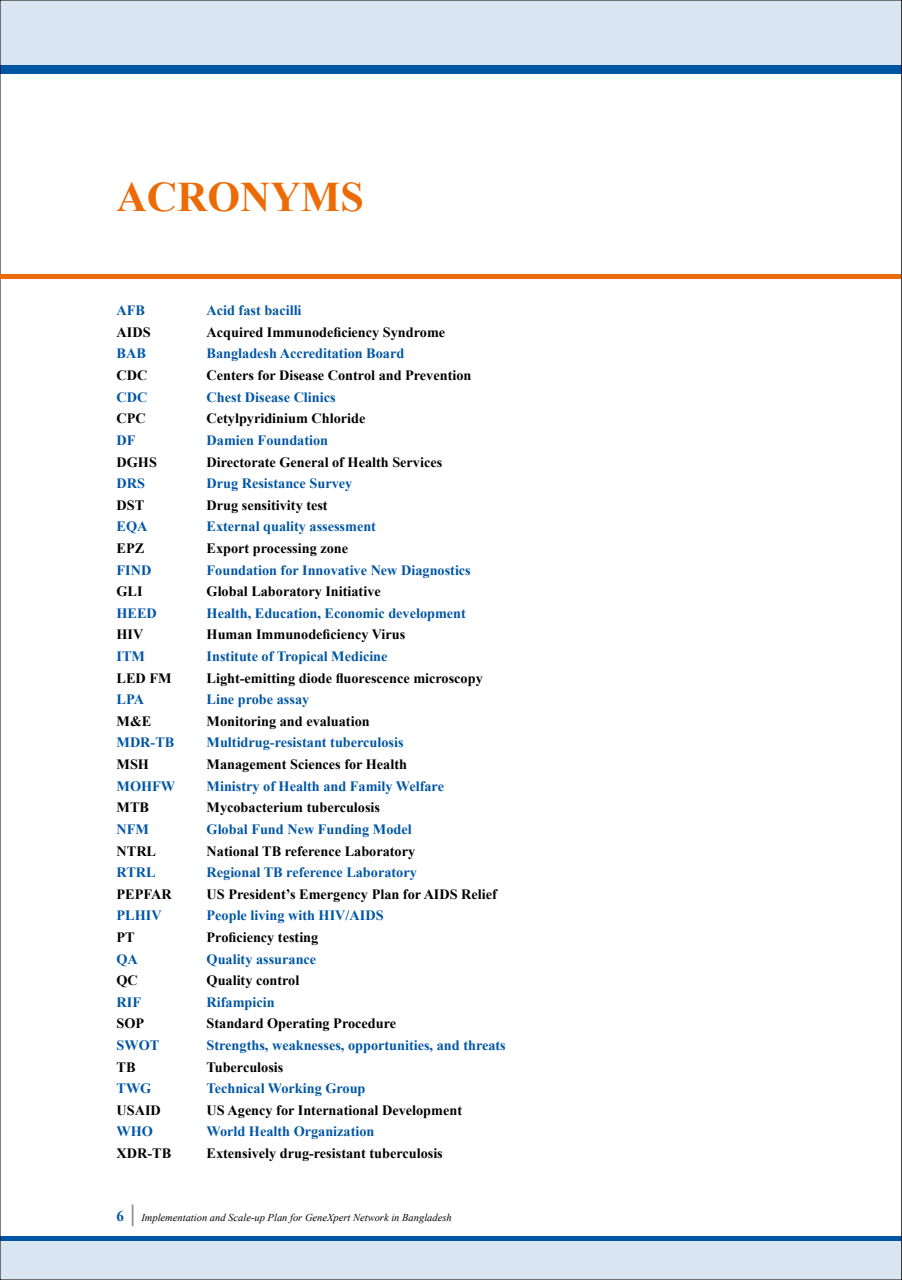
<style>
.page{position:relative;width:902px;height:1280px;background:#fff}
.page>*{position:absolute;margin:0;border:0;box-sizing:border-box;transform-origin:0 0}
.t1{font:700 42px "Times New Roman";color:#ed6b06}
.t2{font:700 15px "Times New Roman";color:#0056a4}
.t3{font:700 14.25px "Times New Roman";color:#000}
.t4{font:700 14.25px "Times New Roman";color:#0056a4}
.t5{font:italic 10.5px "Times New Roman";color:#000}
.s1{font-size:24px;color:#878787}
</style>
<div class="page">
<div style="left:0;top:1241px;width:902px;height:39px;background:#d9e6f1"></div>
<div style="left:0;top:0;width:902px;height:65px;background:#d9e6f1"></div>
<div style="left:0;top:65px;width:902px;height:8px;background:#0056a4"></div>
<div style="left:0;top:1236px;width:902px;height:5px;background:#0056a4"></div>
<svg style="left:901px;top:0;width:1px;height:1280px"></svg>
<hr style="left:0;top:274px;width:900px;height:4px;background:#ed6b06">
<h1 class="t1" style="left:117px;top:167px;width:249px">ACRONYMS</h1>
<p class="t4" style="left:117px;top:300px;width:30px">AFB</p>
<p class="t4" style="left:207px;top:300px;width:97px">Acid fast bacilli</p>
<p class="t3" style="left:117px;top:322px;width:36px">AIDS</p>
<p class="t3" style="left:207px;top:322px;width:240px">Acquired Immunodeficiency Syndrome</p>
<p class="t4" style="left:117px;top:343px;width:31px">BAB</p>
<p class="t4" style="left:207px;top:343px;width:199px">Bangladesh Accreditation Board</p>
<p class="t3" style="left:117px;top:365px;width:32px">CDC</p>
<p class="t3" style="left:207px;top:365px;width:266px">Centers for Disease Control and Prevention</p>
<p class="t4" style="left:117px;top:387px;width:32px">CDC</p>
<p class="t4" style="left:207px;top:387px;width:131px">Chest Disease Clinics</p>
<p class="t3" style="left:117px;top:408px;width:31px">CPC</p>
<p class="t3" style="left:207px;top:408px;width:160px">Cetylpyridinium Chloride</p>
<p class="t4" style="left:117px;top:430px;width:20px">DF</p>
<p class="t4" style="left:207px;top:430px;width:123px">Damien Foundation</p>
<p class="t3" style="left:117px;top:451px;width:42px">DGHS</p>
<p class="t3" style="left:207px;top:451px;width:237px">Directorate General of Health Services</p>
<p class="t4" style="left:117px;top:473px;width:30px">DRS</p>
<p class="t4" style="left:207px;top:473px;width:147px">Drug Resistance Survey</p>
<p class="t3" style="left:117px;top:495px;width:29px">DST</p>
<p class="t3" style="left:207px;top:495px;width:123px">Drug sensitivity test</p>
<p class="t4" style="left:117px;top:516px;width:32px">EQA</p>
<p class="t4" style="left:207px;top:516px;width:171px">External quality assessment</p>
<p class="t3" style="left:117px;top:538px;width:29px">EPZ</p>
<p class="t3" style="left:207px;top:538px;width:143px">Export processing zone</p>
<p class="t4" style="left:117px;top:559px;width:36px">FIND</p>
<p class="t4" style="left:207px;top:559px;width:266px">Foundation for Innovative New Diagnostics</p>
<p class="t3" style="left:117px;top:581px;width:28px">GLI</p>
<p class="t3" style="left:207px;top:581px;width:176px">Global Laboratory Initiative</p>
<p class="t4" style="left:117px;top:603px;width:42px">HEED</p>
<p class="t4" style="left:207px;top:603px;width:261px">Health, Education, Economic development</p>
<p class="t3" style="left:117px;top:624px;width:28px">HIV</p>
<p class="t3" style="left:207px;top:624px;width:200px">Human Immunodeficiency Virus</p>
<p class="t4" style="left:117px;top:646px;width:30px">ITM</p>
<p class="t4" style="left:207px;top:646px;width:182px">Institute of Tropical Medicine</p>
<p class="t3" style="left:117px;top:667px;width:57px">LED FM</p>
<p class="t3" style="left:207px;top:667px;width:278px">Light-emitting diode fluorescence microscopy</p>
<p class="t4" style="left:117px;top:689px;width:29px">LPA</p>
<p class="t4" style="left:207px;top:689px;width:104px">Line probe assay</p>
<p class="t3" style="left:117px;top:711px;width:36px">M&amp;E</p>
<p class="t3" style="left:207px;top:711px;width:165px">Monitoring and evaluation</p>
<p class="t4" style="left:117px;top:732px;width:59px">MDR-TB</p>
<p class="t4" style="left:207px;top:732px;width:199px">Multidrug-resistant tuberculosis</p>
<p class="t3" style="left:117px;top:754px;width:34px">MSH</p>
<p class="t3" style="left:207px;top:754px;width:202px">Management Sciences for Health</p>
<p class="t4" style="left:117px;top:775px;width:60px">MOHFW</p>
<p class="t4" style="left:207px;top:775px;width:239px">Ministry of Health and Family Welfare</p>
<p class="t3" style="left:117px;top:797px;width:34px">MTB</p>
<p class="t3" style="left:207px;top:797px;width:175px">Mycobacterium tuberculosis</p>
<p class="t4" style="left:117px;top:819px;width:34px">NFM</p>
<p class="t4" style="left:207px;top:819px;width:207px">Global Fund New Funding Model</p>
<p class="t3" style="left:117px;top:840px;width:41px">NTRL</p>
<p class="t3" style="left:207px;top:840px;width:210px">National TB reference Laboratory</p>
<p class="t4" style="left:117px;top:862px;width:41px">RTRL</p>
<p class="t4" style="left:207px;top:862px;width:212px">Regional TB reference Laboratory</p>
<p class="t3" style="left:117px;top:883px;width:57px">PEPFAR</p>
<p class="t3" style="left:207px;top:883px;width:292px">US President’s Emergency Plan for AIDS Relief</p>
<p class="t4" style="left:117px;top:905px;width:47px">PLHIV</p>
<p class="t4" style="left:207px;top:905px;width:178px">People living with HIV/AIDS</p>
<p class="t3" style="left:117px;top:927px;width:20px">PT</p>
<p class="t3" style="left:207px;top:927px;width:113px">Proficiency testing</p>
<p class="t4" style="left:117px;top:948px;width:23px">QA</p>
<p class="t4" style="left:207px;top:948px;width:111px">Quality assurance</p>
<p class="t3" style="left:117px;top:970px;width:23px">QC</p>
<p class="t3" style="left:207px;top:970px;width:94px">Quality control</p>
<p class="t4" style="left:117px;top:991px;width:26px">RIF</p>
<p class="t4" style="left:207px;top:991px;width:70px">Rifampicin</p>
<p class="t3" style="left:117px;top:1013px;width:29px">SOP</p>
<p class="t3" style="left:207px;top:1013px;width:191px">Standard Operating Procedure</p>
<p class="t4" style="left:117px;top:1035px;width:44px">SWOT</p>
<p class="t4" style="left:207px;top:1035px;width:301px">Strengths, weaknesses, opportunities, and threats</p>
<p class="t3" style="left:117px;top:1056px;width:21px">TB</p>
<p class="t3" style="left:207px;top:1056px;width:78px">Tuberculosis</p>
<p class="t4" style="left:117px;top:1078px;width:36px">TWG</p>
<p class="t4" style="left:207px;top:1078px;width:160px">Technical Working Group</p>
<p class="t3" style="left:117px;top:1099px;width:46px">USAID</p>
<p class="t3" style="left:207px;top:1099px;width:257px">US Agency for International Development</p>
<p class="t4" style="left:117px;top:1121px;width:38px">WHO</p>
<p class="t4" style="left:207px;top:1121px;width:169px">World Health Organization</p>
<p class="t3" style="left:117px;top:1143px;width:56px">XDR-TB</p>
<p class="t3" style="left:207px;top:1143px;width:238px">Extensively drug-resistant tuberculosis</p>
<p class="t2" style="left:117px;top:1205px;width:20px">6 <span class="s1">|</span></p>
<p class="t5" style="left:141px;top:1210px;width:312px">Implementation and Scale-up Plan for GeneXpert Network in Bangladesh</p>
</div>
